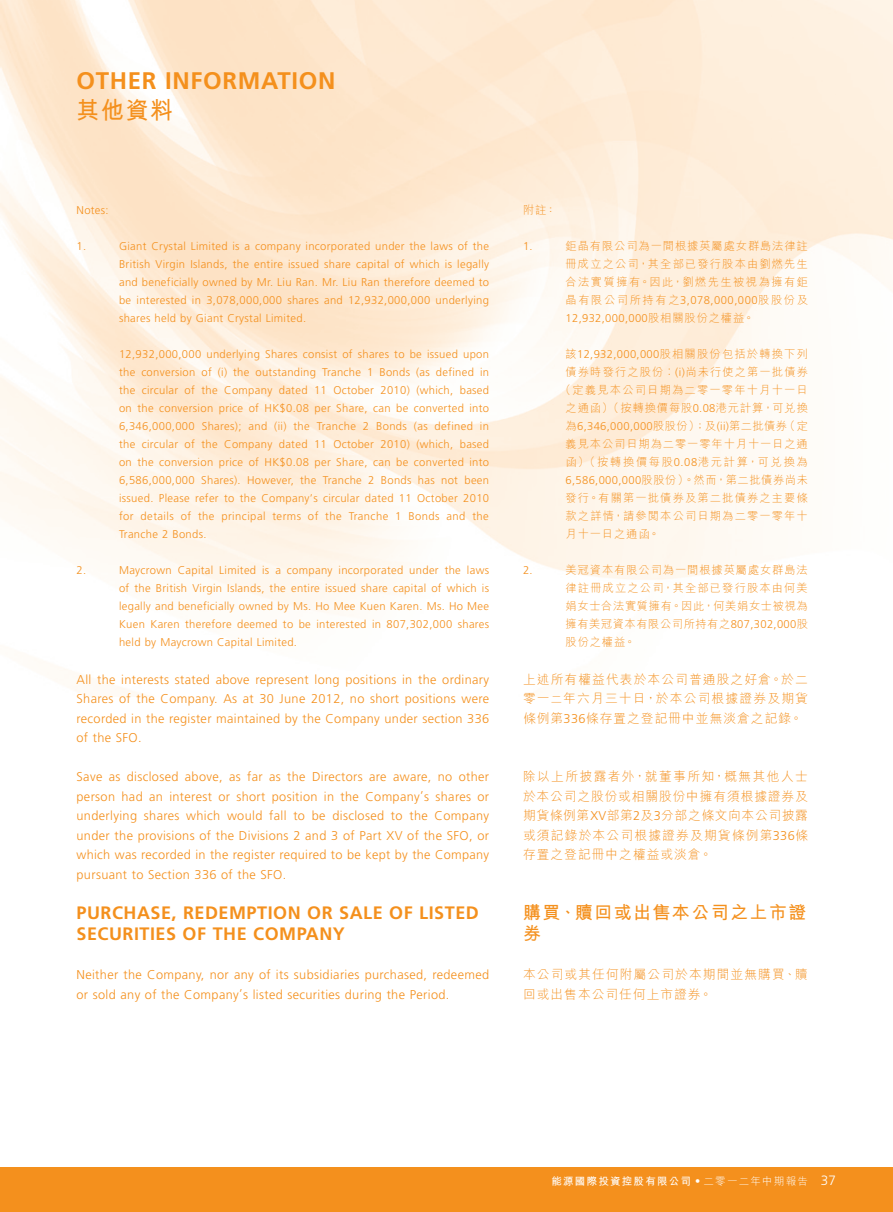
<style>
.page{position:relative;width:893px;height:1212px;background:#fff}
.page>*{position:absolute;margin:0;border:0;box-sizing:border-box;transform-origin:0 0}
.t1{font:700 24px "Frutiger LT Std";letter-spacing:.03em;color:#f4901d}
.t2{font:700 24px "M Hei HK";color:#f4901d;scale:.95 1}
.Heading_1{font:700 18px/21px "Frutiger LT Std";letter-spacing:.03em;color:#f4901d}
.C_Heading_1{font:700 18px/21px "M Hei HK";letter-spacing:.08em;color:#f4901d}
.Body_Text{font:300 12.75px/19.5px "Frutiger LT Std";letter-spacing:.03em;color:#f4901d;text-align:justify}
.C_Body_Text{font:300 12.75px/19.5px "M Hei HK";letter-spacing:.085em;color:#f4901d;text-align:justify}
.Notes{font:300 11.25px/18px "Frutiger LT Std";letter-spacing:.03em;color:#f4901d;text-align:justify}
.C_Notes{font:300 11.25px/18px "M Hei HK";letter-spacing:.1em;color:#f4901d;text-align:justify}
.C_Notes-2{font:300 11.25px "Frutiger LT Std";color:#f4901d}
.C_Notes-3{font:300 11.25px "M Hei HK";letter-spacing:.08em;color:#f4901d}
.C_Notes-4{font:300 11.25px "M Hei HK";letter-spacing:.055em;color:#f4901d}
.C_Notes-5{font:300 11.25px "M Hei HK";letter-spacing:.075em;color:#f4901d}
.C_Notes-6{font:300 11.25px "M Hei HK";letter-spacing:.15em;color:#f4901d}
.t3{font:700 10.5px "M Hei HK";letter-spacing:.12em;color:#fff}
.s1{font-family:"Frutiger LT Std"}
.s2{font-family:"M Hei HK"}
.s3{font-size:11.25px}
.s4{font-weight:300}
.s5{font-family:"Frutiger LT Std";font-weight:300;font-size:13.5px}
</style>
<div class="page">
<div style="left:0;top:1168px;width:893px;height:44px;background:#f4901d"></div>
<p class="t1" style="left:77px;top:67px;width:260px">OTHER INFORMATION</p>
<p class="t2" style="left:77px;top:93px;width:103px">其他資料</p>
<p class="Notes" style="left:77px;top:201px;width:34px">Notes:</p>
<p class="Notes" style="left:77px;top:237px;width:11px">1.</p>
<p class="Notes" style="left:119px;top:237px;width:372px">Giant Crystal Limited is a company incorporated under the laws of the British Virgin Islands, the entire issued share capital of which is legally and beneficially owned by Mr. Liu Ran. Mr. Liu Ran therefore deemed to be interested in 3,078,000,000 shares and 12,932,000,000 underlying shares held by Giant Crystal Limited.</p>
<p class="Notes" style="left:119px;top:345px;width:372px">12,932,000,000 underlying Shares consist of shares to be issued upon the conversion of (i) the outstanding Tranche 1 Bonds (as defined in the circular of the Company dated 11 October 2010) (which, based on the conversion price of HK$0.08 per Share, can be converted into 6,346,000,000 Shares); and (ii) the Tranche 2 Bonds (as defined in the circular of the Company dated 11 October 2010) (which, based on the conversion price of HK$0.08 per Share, can be converted into 6,586,000,000 Shares). However, the Tranche 2 Bonds has not been issued. Please refer to the Company’s circular dated 11 October 2010 for details of the principal terms of the Tranche 1 Bonds and the Tranche 2 Bonds.</p>
<p class="Notes" style="left:77px;top:561px;width:11px">2.</p>
<p class="Notes" style="left:119px;top:561px;width:372px">Maycrown Capital Limited is a company incorporated under the laws of the British Virgin Islands, the entire issued share capital of which is legally and beneficially owned by Ms. Ho Mee Kuen Karen. Ms. Ho Mee Kuen Karen therefore deemed to be interested in 807,302,000 shares held by Maycrown Capital Limited.</p>
<p class="Body_Text" style="left:77px;top:670px;width:414px">All the interests stated above represent long positions in the ordinary Shares of the Company. As at 30 June 2012, no short positions were recorded in the register maintained by the Company under section 336 of the SFO.</p>
<p class="Body_Text" style="left:77px;top:767px;width:414px">Save as disclosed above, as far as the Directors are aware, no other person had an interest or short position in the Company’s shares or underlying shares which would fall to be disclosed to the Company under the provisions of the Divisions 2 and 3 of Part XV of the SFO, or which was recorded in the register required to be kept by the Company pursuant to Section 336 of the SFO.</p>
<p class="Heading_1" style="left:77px;top:902px;width:404px">PURCHASE, REDEMPTION OR SALE OF LISTED<br>SECURITIES OF THE COMPANY</p>
<p class="Body_Text" style="left:77px;top:965px;width:414px">Neither the Company, nor any of its subsidiaries purchased, redeemed or sold any of the Company’s listed securities during the Period.</p>
<p class="C_Notes" style="left:523px;top:201px;width:35px">附註：</p>
<p class="C_Notes-2" style="left:523px;top:240px;width:11px">1.</p>
<p class="C_Notes" style="left:566px;top:237px;width:244px">鉅晶有限公司為一間根據英屬處女群島法律註冊成立之公司，其全部已發行股本由劉燃先生合法實質擁有。因此，劉燃先生被視為擁有鉅晶有限公司所持有之<span class="s1">3,078,000,000</span>股股份及<span class="s1">12,932,000,000</span>股相關股份之權益。</p>
<p class="C_Notes-2" style="left:566px;top:348px;width:244px"><span class="s2">該</span>12,932,000,000<span class="s2">股相關股份包括於轉換下列</span></p>
<p class="C_Notes" style="left:566px;top:363px;width:244px">債券時發行之股份︰<span class="s1">(i)</span>尚未行使之第一批債券</p>
<p class="C_Notes" style="left:560px;top:381px;width:249px">（定義見本公司日期為二零一零年十月十一日</p>
<p class="C_Notes-5" style="left:566px;top:402px;width:244px">之通函）（按轉換價每股<span class="s1">0.08</span>港元計算，可兌換</p>
<p class="C_Notes-2" style="left:566px;top:420px;width:244px"><span class="s2">為</span>6,346,000,000<span class="s2">股股份）；及</span>(ii)<span class="s2">第二批債券（定</span></p>
<p class="C_Notes-3" style="left:566px;top:438px;width:244px">義見本公司日期為二零一零年十月十一日之通</p>
<p class="C_Notes-6" style="left:566px;top:456px;width:244px">函）（按轉換價每股<span class="s1">0.08</span>港元計算，可兌換為</p>
<p class="C_Notes-4" style="left:566px;top:474px;width:244px"><span class="s1">6,586,000,000</span>股股份）。然而，第二批債券尚未</p>
<p class="C_Notes" style="left:566px;top:489px;width:244px">發行。有關第一批債券及第二批債券之主要條</p>
<p class="C_Notes" style="left:566px;top:507px;width:244px">款之詳情，請參閱本公司日期為二零一零年十</p>
<p class="C_Notes-3" style="left:566px;top:528px;width:96px">月十一日之通函。</p>
<p class="C_Notes-2" style="left:523px;top:564px;width:11px">2.</p>
<p class="C_Notes" style="left:566px;top:561px;width:244px">美冠資本有限公司為一間根據英屬處女群島法律註冊成立之公司，其全部已發行股本由何美娟女士合法實質擁有。因此，何美娟女士被視為擁有美冠資本有限公司所持有之<span class="s1">807,302,000</span>股股份之權益。</p>
<p class="C_Body_Text" style="left:523px;top:669px;width:286px">上述所有權益代表於本公司普通股之好倉。於二零一<span class="s3">二</span>年六月三十日，於本公司根據證券及期貨條例第<span class="s1">336</span>條存置之登記冊中並無淡倉之記錄。</p>
<p class="C_Body_Text" style="left:523px;top:767px;width:286px">除以上所披露者外，就董事所知，概無其他人士於本公司之股份或相關股份中擁有須根據證券及期貨條例第<span class="s1">XV</span>部第<span class="s1">2</span>及<span class="s1">3</span>分部之條文向本公司披露或須記錄於本公司根據證券及期貨條例第<span class="s1">336</span>條存置之登記冊中之權益或淡倉。</p>
<p class="C_Heading_1" style="left:523px;top:900px;width:285px">購買、贖回或出售本公司之上市證券</p>
<p class="C_Body_Text" style="left:523px;top:965px;width:286px">本公司或其任何附屬公司於本期間並無購買、贖回或出售本公司任何上市證券。</p>
<p class="t3" style="left:551px;top:1173px;width:286px">能源國際投資控股有限公司<span class="s4">‧二零一二年中期報告</span> <span class="s5">37</span></p>
</div>
